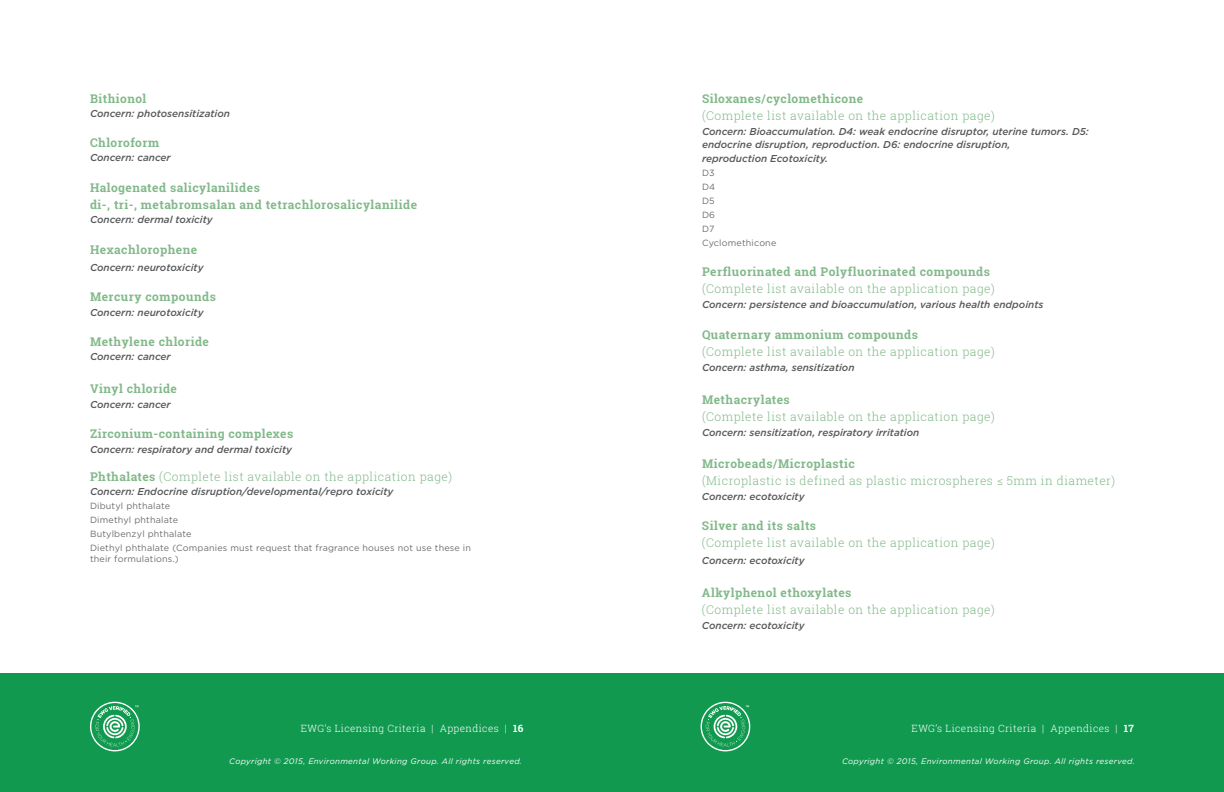
<style>
.page{position:relative;width:1224px;height:792px;background:#fff}
.page>*{position:absolute;margin:0;border:0;box-sizing:border-box;transform-origin:0 0}
.t1{font:300 12px "Roboto Slab";letter-spacing:.04em;color:#82b98a}
.t2{font:700 12px "Roboto Slab";letter-spacing:.04em;color:#82b98a}
.t3{font:italic 500 10px/13px "Gotham";color:#57585a}
.t4{font:300 10px "Roboto Slab";letter-spacing:.04em;color:#fff}
.t5{font:9px "Gotham";letter-spacing:.02em;color:#6c6d70}
.t6{font:italic 8px "Gotham";letter-spacing:.04em;color:#fff}
.s1{font-weight:700}
</style>
<div class="page">
<div style="left:0;top:674px;width:1224px;height:118px;background:#119a4f"></div>
<svg style="left:90px;top:702px;width:50px;height:49px"></svg>
<svg style="left:701px;top:702px;width:49px;height:49px"></svg>
<p class="t2" style="left:90px;top:90px;width:58px">Bithionol</p>
<p class="t3" style="left:90px;top:107px;width:142px">Concern: photosensitization</p>
<p class="t2" style="left:90px;top:134px;width:71px">Chloroform</p>
<p class="t3" style="left:90px;top:151px;width:82px">Concern: cancer</p>
<p class="t2" style="left:90px;top:179px;width:171px">Halogenated salicylanilides</p>
<p class="t2" style="left:90px;top:196px;width:329px">di-, tri-, metabromsalan and tetrachlorosalicylanilide</p>
<p class="t3" style="left:90px;top:213px;width:124px">Concern: dermal toxicity</p>
<p class="t2" style="left:90px;top:241px;width:109px">Hexachlorophene</p>
<p class="t3" style="left:90px;top:261px;width:115px">Concern: neurotoxicity</p>
<p class="t2" style="left:90px;top:289px;width:127px">Mercury compounds</p>
<p class="t3" style="left:90px;top:305px;width:115px">Concern: neurotoxicity</p>
<p class="t2" style="left:90px;top:333px;width:121px">Methylene chloride</p>
<p class="t3" style="left:90px;top:350px;width:82px">Concern: cancer</p>
<p class="t2" style="left:90px;top:381px;width:89px">Vinyl chloride</p>
<p class="t3" style="left:90px;top:398px;width:82px">Concern: cancer</p>
<p class="t2" style="left:90px;top:426px;width:205px">Zirconium-containing complexes</p>
<p class="t3" style="left:90px;top:442px;width:204px">Concern: respiratory and dermal toxicity</p>
<p class="t1" style="left:90px;top:468px;width:364px"><span class="s1">Phthalates</span> (Complete list available on the application page)</p>
<p class="t3" style="left:90px;top:485px;width:305px">Concern: Endocrine disruption/developmental/repro toxicity</p>
<p class="t5" style="left:90px;top:500px;width:82px">Dibutyl phthalate</p>
<p class="t5" style="left:90px;top:514px;width:90px">Dimethyl phthalate</p>
<p class="t5" style="left:90px;top:528px;width:103px">Butylbenzyl phthalate</p>
<p class="t5" style="left:90px;top:542px;width:383px">Diethyl phthalate (Companies must request that fragrance houses not use these in</p>
<p class="t5" style="left:90px;top:553px;width:90px">their formulations.)</p>
<p class="t2" style="left:702px;top:90px;width:163px">Siloxanes/cyclomethicone</p>
<p class="t1" style="left:702px;top:107px;width:294px">(Complete list available on the application page)</p>
<p class="t3" style="left:702px;top:124px;width:388px">Concern: Bioaccumulation. D4: weak endocrine disruptor, uterine tumors. D5: endocrine disruption, reproduction. D6: endocrine disruption,</p>
<p class="t3" style="left:702px;top:151px;width:127px">reproduction Ecotoxicity.</p>
<p class="t5" style="left:702px;top:167px;width:14px">D3</p>
<p class="t5" style="left:702px;top:181px;width:15px">D4</p>
<p class="t5" style="left:702px;top:195px;width:14px">D5</p>
<p class="t5" style="left:702px;top:209px;width:15px">D6</p>
<p class="t5" style="left:702px;top:223px;width:14px">D7</p>
<p class="t5" style="left:702px;top:237px;width:76px">Cyclomethicone</p>
<p class="t2" style="left:702px;top:263px;width:290px">Perfluorinated and Polyfluorinated compounds</p>
<p class="t1" style="left:702px;top:280px;width:294px">(Complete list available on the application page)</p>
<p class="t3" style="left:702px;top:298px;width:343px">Concern: persistence and bioaccumulation, various health endpoints</p>
<p class="t2" style="left:702px;top:327px;width:218px">Quaternary ammonium compounds</p>
<p class="t1" style="left:702px;top:344px;width:294px">(Complete list available on the application page)</p>
<p class="t3" style="left:702px;top:361px;width:154px">Concern: asthma, sensitization</p>
<p class="t2" style="left:702px;top:391px;width:89px">Methacrylates</p>
<p class="t1" style="left:702px;top:408px;width:294px">(Complete list available on the application page)</p>
<p class="t3" style="left:702px;top:426px;width:219px">Concern: sensitization, respiratory irritation</p>
<p class="t2" style="left:702px;top:456px;width:154px">Microbeads/Microplastic</p>
<p class="t1" style="left:702px;top:473px;width:415px">(Microplastic is defined as plastic microspheres ≤ 5mm in diameter)</p>
<p class="t3" style="left:702px;top:490px;width:104px">Concern: ecotoxicity</p>
<p class="t2" style="left:702px;top:518px;width:116px">Silver and its salts</p>
<p class="t1" style="left:702px;top:535px;width:294px">(Complete list available on the application page)</p>
<p class="t3" style="left:702px;top:554px;width:104px">Concern: ecotoxicity</p>
<p class="t2" style="left:702px;top:584px;width:151px">Alkylphenol ethoxylates</p>
<p class="t1" style="left:702px;top:601px;width:294px">(Complete list available on the application page)</p>
<p class="t3" style="left:702px;top:618px;width:104px">Concern: ecotoxicity</p>
<p class="t4" style="left:301px;top:721px;width:224px">EWG’s Licensing Criteria | Appendices | <span class="s1">16</span></p>
<p class="t4" style="left:912px;top:721px;width:224px">EWG’s Licensing Criteria | Appendices | <span class="s1">17</span></p>
<p class="t6" style="left:229px;top:756px;width:294px">Copyright © 2015, Environmental Working Group. All rights reserved.</p>
<p class="t6" style="left:842px;top:756px;width:294px">Copyright © 2015, Environmental Working Group. All rights reserved.</p>
</div>
